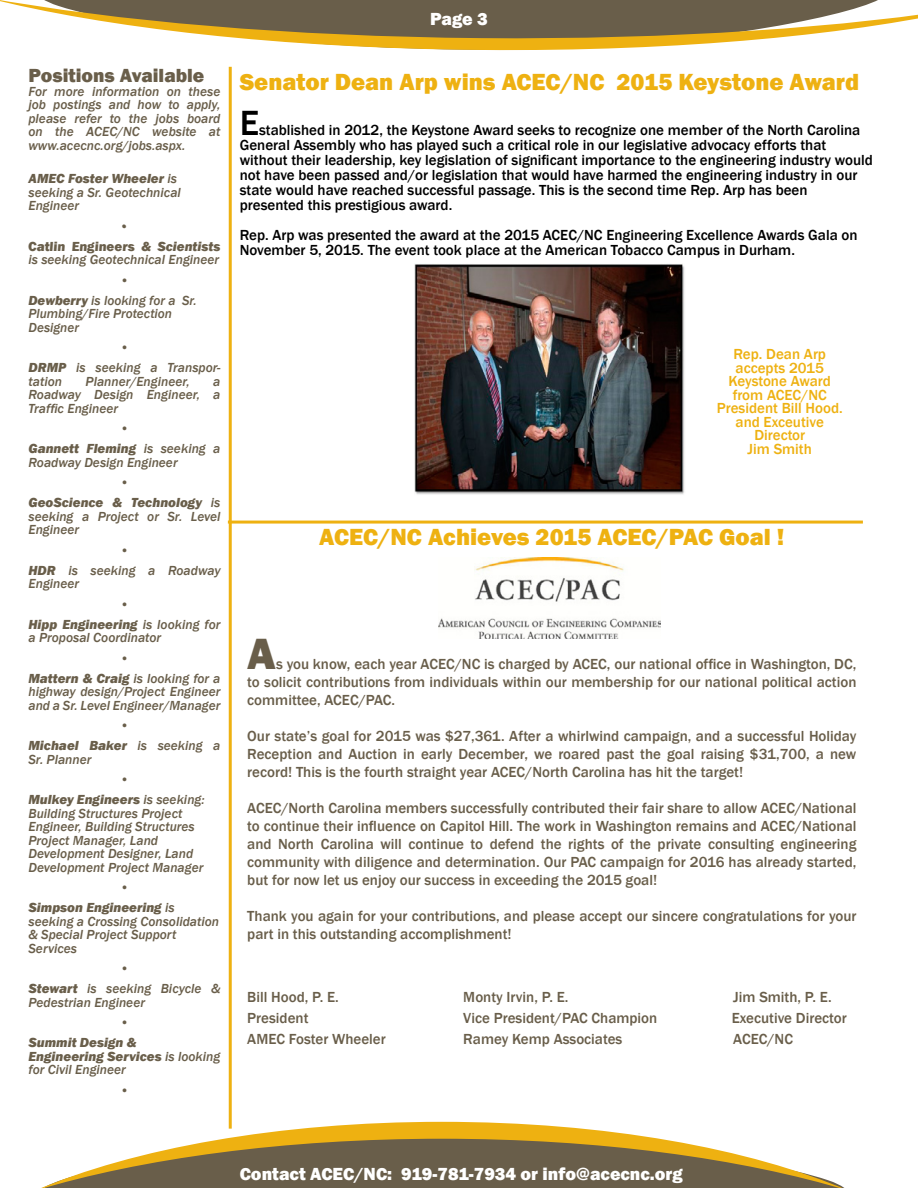
<style>
.page{position:relative;width:918px;height:1188px;background:#fff}
.page>*{position:absolute;margin:0;border:0;box-sizing:border-box;transform-origin:0 0}
.t1{font:800 45px "Franklin Gothic";color:#695e4a}
.t2{font:500 36px "Franklin Gothic";color:#000}
.t3{font:800 24px "Franklin Gothic";color:#eeb111}
.t4{font:800 19.5px "Franklin Gothic";color:#695e4a}
.t5{font:800 18px "Franklin Gothic";color:#fff}
.t6{font:500 15px/18px "Franklin Gothic";color:#695e4a;text-align:justify}
.t7{font:500 15px/15px "Franklin Gothic";color:#000}
.t8{font:500 15px/13.5px "Franklin Gothic";color:#eeb111;text-align:center}
.t9{font:italic 500 13.5px/13.5px "Franklin Gothic";color:#695e4a}
.t10{font:italic 800 13.5px/20.2px "Franklin Gothic";color:#695e4a;text-align:center}
.t11{font:500 13.5px "Franklin Gothic";color:#695e4a}
.s1{font-weight:800}
.s2{font-style:normal}
.s3{font-weight:500;font-style:normal}
.s4{font-weight:500}
</style>
<div class="page">
<hr style="left:229px;top:67px;width:3px;height:1062px;background:#eeb111">
<img style="left:415px;top:264px;width:270px;height:231px">
<hr style="left:228px;top:521px;width:635px;height:3px;background:#eeb111">
<img style="left:438px;top:558px;width:223px;height:80px">
<svg style="left:41px;top:1122px;width:804px;height:66px;fill:#6d604a"></svg>
<svg style="left:0;top:0;width:918px;height:51px;fill:#695e4a"></svg>
<h3 class="t4" style="left:28px;top:63px;width:177px">Positions Available</h3>
<p class="t9" style="left:28px;top:85px;width:194px;text-align:justify">For more information on these job postings and how to apply, please refer to the jobs board on the ACEC/NC website at www.acecnc.org/jobs.aspx.</p>
<p class="t9" style="left:28px;top:172px;width:154px"><span class="s1">AMEC Foster Wheeler</span> is seeking a Sr. Geotechnical<br>Engineer</p>
<p class="t11" style="left:120px;top:218px;width:12px">•</p>
<p class="t10" style="left:29px;top:236px;width:194px">Catlin Engineers &amp; Scientists</p>
<p class="t9" style="left:29px;top:253px;width:192px">is seeking Geotechnical Engineer</p>
<p class="t9" style="left:28px;top:270px;width:170px;line-height:20.2px;text-indent:92px"><span class="s2">•<br></span><span class="s1">Dewberry</span> is looking for a Sr.</p>
<p class="t9" style="left:28px;top:307px;width:145px">Plumbing/Fire Protection<br>Designer</p>
<p class="t9" style="left:28px;top:338px;width:194px;line-height:20.2px;text-align:center"><span class="s2">•<br></span><span class="s1">DRMP</span> is seeking a Transpor-</p>
<p class="t9" style="left:28px;top:375px;width:35px">tation</p>
<p class="t9" style="left:86px;top:375px;width:106px">Planner/Engineer,</p>
<p class="t9" style="left:28px;top:375px;width:194px;text-align:justify;text-indent:185px">a Roadway Design Engineer, a Traffic Engineer</p>
<p class="t10" style="left:28px;top:419px;width:193px"><span class="s3">•<br></span>Gannett Fleming <span class="s4">is seeking a</span></p>
<p class="t9" style="left:28px;top:456px;width:151px">Roadway Design Engineer</p>
<p class="t10" style="left:28px;top:473px;width:194px"><span class="s3">•<br></span>GeoScience &amp; Technology <span class="s4">is</span></p>
<p class="t9" style="left:28px;top:510px;width:193px">seeking a Project or Sr. Level<br>Engineer</p>
<p class="t9" style="left:28px;top:540px;width:194px;line-height:20.2px;text-align:center"><span class="s2">•<br></span><span class="s1">HDR</span> is seeking a Roadway</p>
<p class="t9" style="left:29px;top:577px;width:52px">Engineer</p>
<p class="t10" style="left:29px;top:594px;width:193px"><span class="s3">•<br></span>Hipp Engineering <span class="s4">is looking for</span></p>
<p class="t9" style="left:29px;top:631px;width:134px">a Proposal Coordinator</p>
<p class="t10" style="left:29px;top:648px;width:193px"><span class="s3">•<br></span>Mattern &amp; Craig <span class="s4">is looking for a</span></p>
<p class="t9" style="left:29px;top:685px;width:193px">highway design/Project Engineer and a Sr. Level Engineer/Manager</p>
<p class="t10" style="left:29px;top:716px;width:194px"><span class="s3">•<br></span>Michael Baker <span class="s4">is seeking a</span></p>
<p class="t9" style="left:29px;top:753px;width:64px">Sr. Planner</p>
<p class="t10" style="left:29px;top:770px;width:178px;text-align:left;text-indent:92px"><span class="s3">•<br></span>Mulkey Engineers <span class="s4">is seeking:</span></p>
<p class="t9" style="left:29px;top:807px;width:176px">Building Structures Project<br>Engineer, Building Structures<br>Project Manager, Land<br>Development Designer, Land<br>Development Project Manager</p>
<p class="t10" style="left:29px;top:878px;width:148px;text-align:left;text-indent:92px"><span class="s3">•<br></span>Simpson Engineering <span class="s4">is</span></p>
<p class="t9" style="left:29px;top:915px;width:192px">seeking a Crossing Consolidation &amp; Special Project Support<br>Services</p>
<p class="t9" style="left:29px;top:959px;width:194px;line-height:20.2px;text-align:center"><span class="s2">•<br></span><span class="s1">Stewart</span> is seeking Bicycle &amp;</p>
<p class="t9" style="left:29px;top:996px;width:118px">Pedestrian Engineer</p>
<p class="t11" style="left:120px;top:1014px;width:11px">•</p>
<p class="t10" style="left:29px;top:1036px;width:193px;line-height:13.5px;text-align:left">Summit Design &amp;<br>Engineering Services <span class="s4">is looking for Civil Engineer</span></p>
<p class="t11" style="left:120px;top:1082px;width:11px">•</p>
<p class="t5" style="left:430px;top:7px;width:59px">Page 3</p>
<h3 class="t3" style="left:240px;top:66px;width:621px">Senator Dean Arp wins ACEC/NC 2015 Keystone Award</h3>
<h2 class="t2" style="left:240px;top:101px;width:21px">E</h2>
<p class="t7" style="left:240px;top:123px;width:635px;text-indent:19px">stablished in 2012, the Keystone Award seeks to recognize one member of the North Carolina General Assembly who has played such a critical role in our legislative advocacy efforts that without their leadership, key legislation of significant importance to the engineering industry would not have been passed and/or legislation that would have harmed the engineering industry in our state would have reached successful passage. This is the second time Rep. Arp has been presented this prestigious award.</p>
<p class="t7" style="left:240px;top:228px;width:619px">Rep. Arp was presented the award at the 2015 ACEC/NC Engineering Excellence Awards Gala on<br>November 5, 2015. The event took place at the American Tobacco Campus in Durham.</p>
<p class="t8" style="left:717px;top:347px;width:128px">Rep. Dean Arp accepts 2015<br>Keystone Award from ACEC/NC<br>President Bill Hood. and Exceutive<br>Director<br>Jim Smith</p>
<h3 class="t3" style="left:319px;top:521px;width:467px">ACEC/NC Achieves 2015 ACEC/PAC Goal !</h3>
<h1 class="t1" style="left:247px;top:625px;width:30px">A</h1>
<p class="t6" style="left:247px;top:656px;width:611px;text-indent:29px">s you know, each year ACEC/NC is charged by ACEC, our national office in Washington, DC, to solicit contributions from individuals within our membership for our national political action committee, ACEC/PAC.</p>
<p class="t6" style="left:247px;top:728px;width:611px">Our state’s goal for 2015 was $27,361. After a whirlwind campaign, and a successful Holiday Reception and Auction in early December, we roared past the goal raising $31,700, a new record! This is the fourth straight year ACEC/North Carolina has hit the target!</p>
<p class="t6" style="left:247px;top:800px;width:611px">ACEC/North Carolina members successfully contributed their fair share to allow ACEC/National to continue their influence on Capitol Hill. The work in Washington remains and ACEC/National and North Carolina will continue to defend the rights of the private consulting engineering community with diligence and determination. Our PAC campaign for 2016 has already started, but for now let us enjoy our success in exceeding the 2015 goal!</p>
<p class="t6" style="left:247px;top:908px;width:611px">Thank you again for your contributions, and please accept our sincere congratulations for your part in this outstanding accomplishment!</p>
<p class="t6" style="left:247px;top:989px;width:93px">Bill Hood, P. E.</p>
<p class="t6" style="left:463px;top:989px;width:107px">Monty Irvin, P. E.</p>
<p class="t6" style="left:733px;top:989px;width:100px">Jim Smith, P. E.</p>
<p class="t6" style="left:247px;top:1010px;width:63px">President</p>
<p class="t6" style="left:463px;top:1010px;width:196px">Vice President/PAC Champion</p>
<p class="t6" style="left:732px;top:1010px;width:116px">Executive Director</p>
<p class="t6" style="left:247px;top:1031px;width:140px">AMEC Foster Wheeler</p>
<p class="t6" style="left:463px;top:1031px;width:161px">Ramey Kemp Associates</p>
<p class="t6" style="left:733px;top:1031px;width:61px">ACEC/NC</p>
<p class="t5" style="left:240px;top:1162px;width:445px">Contact ACEC/NC: 919-781-7934 or info@acecnc.org</p>
</div>
